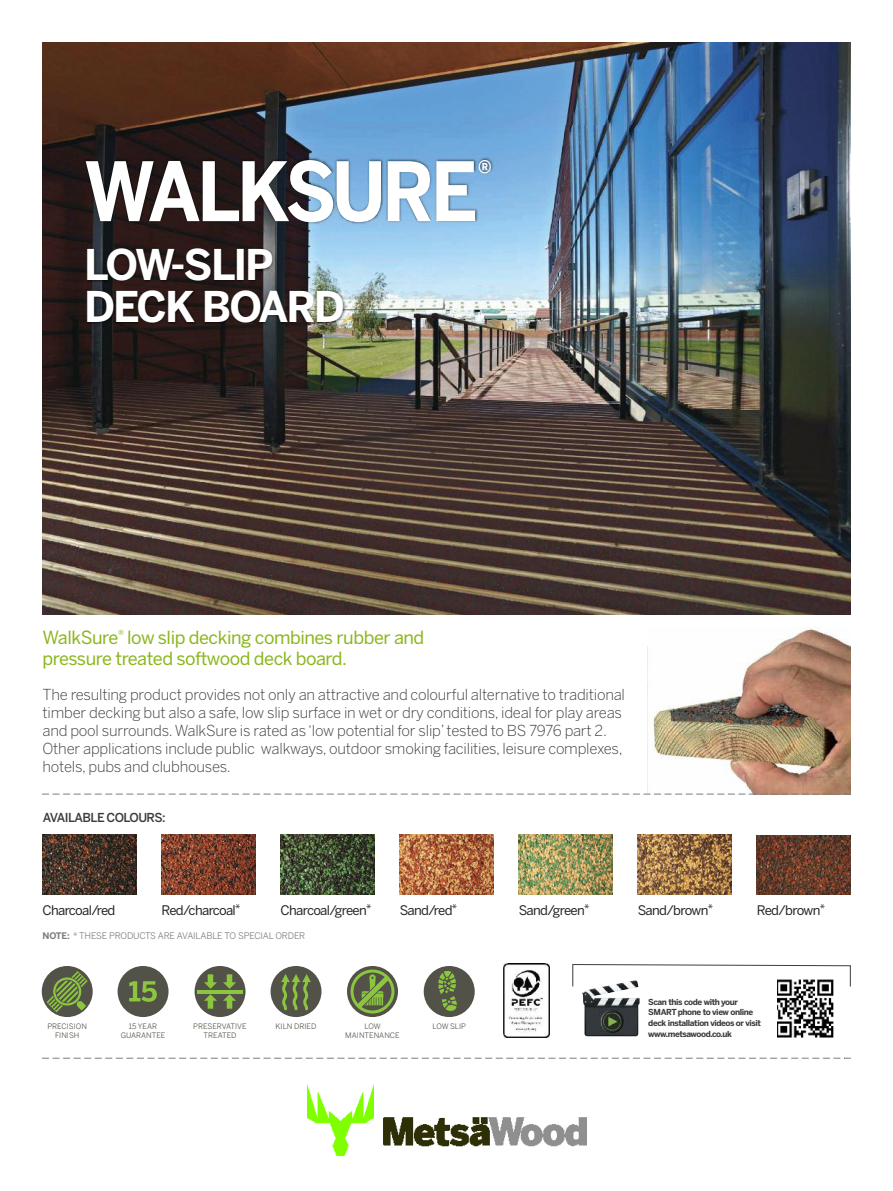
<style>
.page{position:relative;width:893px;height:1191px;background:#fff}
.page>*{position:absolute;margin:0;border:0;box-sizing:border-box;transform-origin:0 0}
.t1{font:700 81px "Benton Sans";letter-spacing:-.05em;color:#fff;scale:.92 1}
.t2{font:700 42px/42px "Benton Sans";letter-spacing:-.05em;color:#fff}
.t3{font:700 29.1px "Benton Sans";color:#fff;scale:.92 1}
.t4{font:18px/21px "Benton Sans";letter-spacing:-.025em;color:#8bb61e}
.t5{font:300 15px/18px "Benton Sans";letter-spacing:-.015em;color:#3d3c3c}
.t6{font:13.2px "Benton Sans";letter-spacing:-.05em;color:#272627}
.t7{font:500 12.3px "Benton Sans";letter-spacing:-.05em;color:#3d3c3c}
.t8{font:9px "Benton Sans";letter-spacing:-.02em;color:#7d7d7d}
.t9{font:700 8.25px/10.6px "Benton Sans";letter-spacing:-.05em;color:#3d3c3c}
.t10{font:7.5px/9px "Benton Sans";color:#535249;text-align:center}
.s1{font-weight:700}
</style>
<div class="page">
<img style="left:43px;top:43px;width:807px;height:571px">
<img style="left:307px;top:1085px;width:279px;height:70px">
<div style="left:42px;top:966px;width:51px;height:51px;background:#535249;border-radius:50%"></div>
<svg style="left:47px;top:971px;width:41px;height:41px"></svg>
<div style="left:118px;top:966px;width:51px;height:51px;background:#535249;border-radius:50%"></div>
<svg style="left:129px;top:981px;width:28px;height:20px"></svg>
<div style="left:195px;top:966px;width:51px;height:51px;background:#535249;border-radius:50%"></div>
<svg style="left:204px;top:994px;width:13px;height:14px"></svg>
<svg style="left:223px;top:994px;width:13px;height:14px"></svg>
<svg style="left:204px;top:974px;width:13px;height:14px"></svg>
<svg style="left:223px;top:974px;width:13px;height:14px"></svg>
<svg style="left:197px;top:990px;width:46px;height:3px"></svg>
<div style="left:271px;top:966px;width:50px;height:51px;background:#535249;border-radius:50%"></div>
<svg style="left:281px;top:974px;width:30px;height:36px"></svg>
<svg style="left:347px;top:966px;width:51px;height:51px"></svg>
<svg style="left:351px;top:969px;width:43px;height:44px;background:#758d4f"></svg>
<div style="left:424px;top:966px;width:51px;height:51px;background:#535249;border-radius:50%"></div>
<svg style="left:438px;top:971px;width:19px;height:40px"></svg>
<img style="left:504px;top:963px;width:46px;height:74px">
<img style="left:43px;top:834px;width:93px;height:60px">
<img style="left:162px;top:834px;width:93px;height:60px">
<img style="left:281px;top:834px;width:93px;height:60px">
<img style="left:400px;top:834px;width:93px;height:60px">
<img style="left:519px;top:834px;width:93px;height:60px">
<img style="left:638px;top:834px;width:93px;height:60px">
<img style="left:757px;top:835px;width:93px;height:59px">
<img style="left:648px;top:627px;width:202px;height:167px">
<svg style="left:43px;top:794px;width:807px;height:1px"></svg>
<svg style="left:43px;top:1058px;width:807px;height:1px"></svg>
<svg style="left:572px;top:964px;width:279px;height:23px"></svg>
<img style="left:582px;top:980px;width:58px;height:56px">
<img style="left:777px;top:979px;width:59px;height:59px">
<img style="left:76px;top:126px;width:775px;height:489px">
<h1 class="t1" style="left:84px;top:161px;width:429px">WALKSURE</h1>
<h3 class="t3" style="left:478px;top:161px;width:17px">®</h3>
<h2 class="t2" style="left:84px;top:248px;width:262px">LOW-SLIP<br>DECK BOARD</h2>
<p class="t4" style="left:43px;top:628px;width:383px">WalkSure<sup>®</sup> low slip decking combines rubber and pressure treated softwood deck board.</p>
<p class="t5" style="left:43px;top:686px;width:584px">The resulting product provides not only an attractive and colourful alternative to traditional timber decking but also a safe, low slip surface in wet or dry conditions, ideal for play areas and pool surrounds.WalkSure is rated as ‘low potential for slip’tested to BS 7976 part 2.<br>Other applications include public walkways, outdoor smoking facilities, leisure complexes, hotels, pubs and clubhouses.</p>
<p class="t7" style="left:43px;top:813px;width:124px">AVAILABLE COLOURS:</p>
<p class="t6" style="left:42px;top:905px;width:74px">Charcoal/red</p>
<p class="t6" style="left:162px;top:905px;width:81px">Red/charcoal<sup>*</sup></p>
<p class="t6" style="left:281px;top:905px;width:92px">Charcoal/green<sup>*</sup></p>
<p class="t6" style="left:400px;top:905px;width:59px">Sand/red<sup>*</sup></p>
<p class="t6" style="left:519px;top:905px;width:72px">Sand/green<sup>*</sup></p>
<p class="t6" style="left:638px;top:905px;width:77px">Sand/brown<sup>*</sup></p>
<p class="t6" style="left:757px;top:905px;width:70px">Red/brown<sup>*</sup></p>
<p class="t8" style="left:43px;top:932px;width:264px"><span class="s1">NOTE:</span> * THESE PRODUCTS ARE AVAILABLE TO SPECIAL ORDER</p>
<p class="t10" style="left:47px;top:1022px;width:41px">PRECISION<br>FINISH</p>
<p class="t10" style="left:121px;top:1022px;width:46px">15 YEAR<br>GUARANTEE</p>
<p class="t10" style="left:193px;top:1022px;width:55px">PRESERVATIVE<br>TREATED</p>
<p class="t10" style="left:276px;top:1022px;width:42px">KILN DRIED</p>
<p class="t10" style="left:345px;top:1022px;width:56px">LOW<br>MAINTENANCE</p>
<p class="t10" style="left:432px;top:1022px;width:35px">LOW SLIP</p>
<p class="t9" style="left:648px;top:997px;width:114px">Scan this code with your<br>SMART phone to view online deck installation videos or visit www.metsawood.co.uk</p>
</div>
